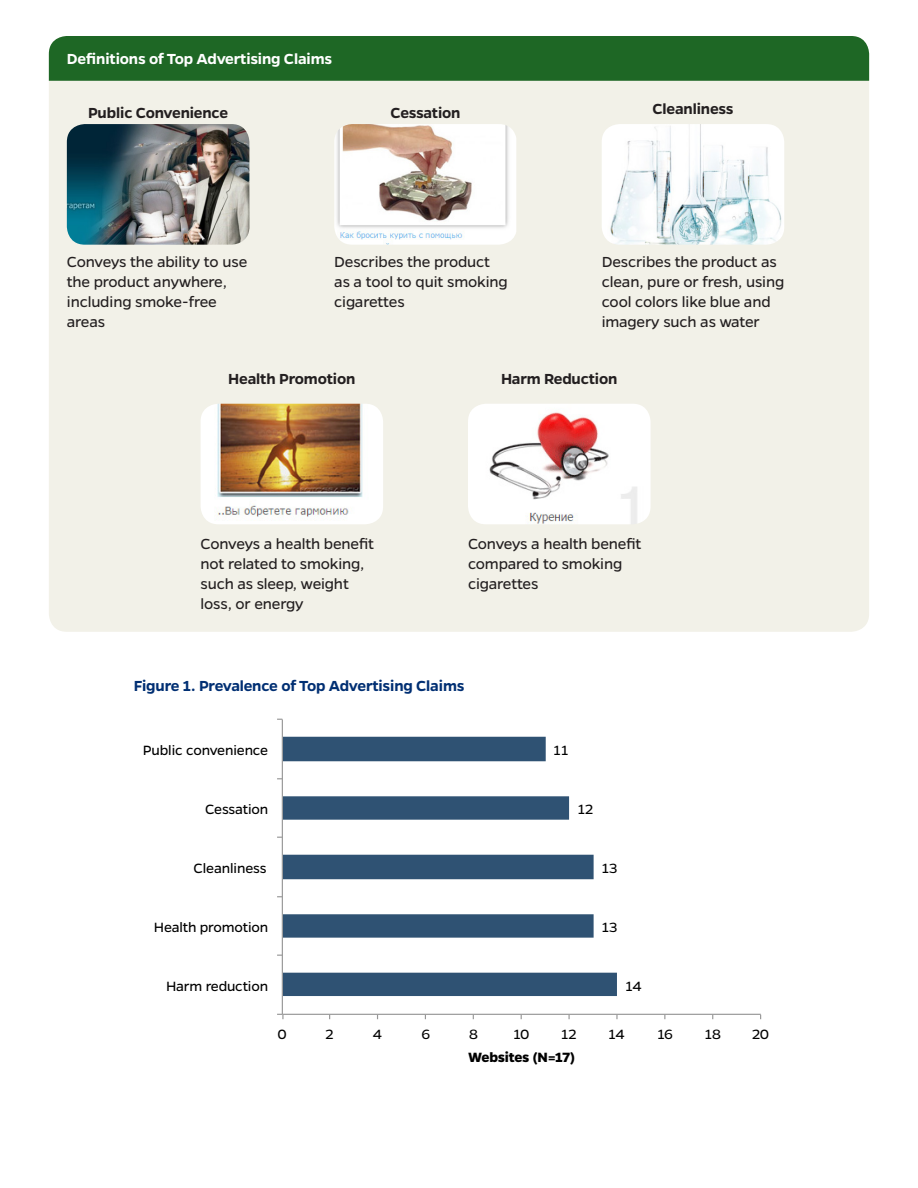
<style>
.page{position:relative;width:918px;height:1188px;background:#fff}
.page>*{position:absolute;margin:0;border:0;box-sizing:border-box;transform-origin:0 0}
.t1{font:16.5px/19.8px "Gentona";letter-spacing:-.01em;color:#231f20}
.t2{font:600 16.5px "Gentona";letter-spacing:-.01em;color:#231f20}
.t3{font:600 16.5px "Gentona";letter-spacing:-.01em;color:#002f73}
.t4{font:600 16.5px "Gentona";letter-spacing:-.01em;color:#fff}
.t5{font:15.15px "Gentona";letter-spacing:-.01em;color:#000}
.t6{font:700 15.15px "Gentona";letter-spacing:-.015em;color:#000}
</style>
<div class="page">
<div style="left:49px;top:36px;width:820px;height:596px;background:#f2f1e8;border-radius:18px"></div>
<div style="left:49px;top:36px;width:820px;height:45px;background:#1e6725"></div>
<img style="left:468px;top:404px;width:183px;height:120px">
<img style="left:201px;top:404px;width:182px;height:120px">
<img style="left:602px;top:124px;width:182px;height:121px">
<img style="left:334px;top:124px;width:182px;height:121px">
<img style="left:67px;top:124px;width:182px;height:121px">
<svg style="left:283px;top:737px;width:334px;height:259px"></svg>
<hr style="left:282px;top:1014px;width:479px;height:1px;background:#979797">
<hr style="left:282px;top:719px;width:1px;height:295px;background:#979797">
<svg style="left:277px;top:1014px;width:7px;height:5px"></svg>
<p class="t4" style="left:67px;top:49px;width:267px">Definitions of Top Advertising Claims</p>
<p class="t2" style="left:88px;top:103px;width:142px">Public Convenience</p>
<p class="t2" style="left:391px;top:103px;width:71px">Cessation</p>
<p class="t2" style="left:652px;top:99px;width:83px">Cleanliness</p>
<p class="t1" style="left:67px;top:252px;width:182px">Conveys the ability to use the product anywhere, including smoke-free areas</p>
<p class="t1" style="left:334px;top:252px;width:175px">Describes the product as a tool to quit smoking cigarettes</p>
<p class="t1" style="left:602px;top:252px;width:184px">Describes the product as clean, pure or fresh, using cool colors like blue and imagery such as water</p>
<p class="t2" style="left:228px;top:369px;width:129px">Health Promotion</p>
<p class="t1" style="left:201px;top:534px;width:175px">Conveys a health benefit not related to smoking, such as sleep, weight loss, or energy</p>
<p class="t2" style="left:501px;top:369px;width:118px">Harm Reduction</p>
<p class="t1" style="left:468px;top:534px;width:175px">Conveys a health benefit compared to smoking cigarettes</p>
<p class="t3" style="left:134px;top:676px;width:332px">Figure 1. Prevalence of Top Advertising Claims</p>
<p class="t5" style="left:143px;top:742px;width:127px">Public convenience</p>
<p class="t5" style="left:554px;top:742px;width:16px">11</p>
<p class="t5" style="left:205px;top:801px;width:65px">Cessation</p>
<p class="t5" style="left:578px;top:801px;width:17px">12</p>
<p class="t5" style="left:194px;top:860px;width:74px">Cleanliness</p>
<p class="t5" style="left:602px;top:860px;width:17px">13</p>
<p class="t5" style="left:154px;top:919px;width:116px">Health promotion</p>
<p class="t5" style="left:602px;top:919px;width:17px">13</p>
<p class="t5" style="left:166px;top:978px;width:104px">Harm reduction</p>
<p class="t5" style="left:625px;top:978px;width:18px">14</p>
<p class="t5" style="left:278px;top:1026px;width:11px">0</p>
<p class="t5" style="left:326px;top:1026px;width:9px">2</p>
<p class="t5" style="left:373px;top:1026px;width:11px">4</p>
<p class="t5" style="left:422px;top:1026px;width:10px">6</p>
<p class="t5" style="left:469px;top:1026px;width:10px">8</p>
<p class="t5" style="left:513px;top:1026px;width:18px">10</p>
<p class="t5" style="left:561px;top:1026px;width:17px">12</p>
<p class="t5" style="left:609px;top:1026px;width:18px">14</p>
<p class="t5" style="left:657px;top:1026px;width:17px">16</p>
<p class="t5" style="left:705px;top:1026px;width:18px">18</p>
<p class="t5" style="left:752px;top:1026px;width:19px">20</p>
<p class="t6" style="left:468px;top:1048px;width:109px">Websites (N=17)</p>
</div>
